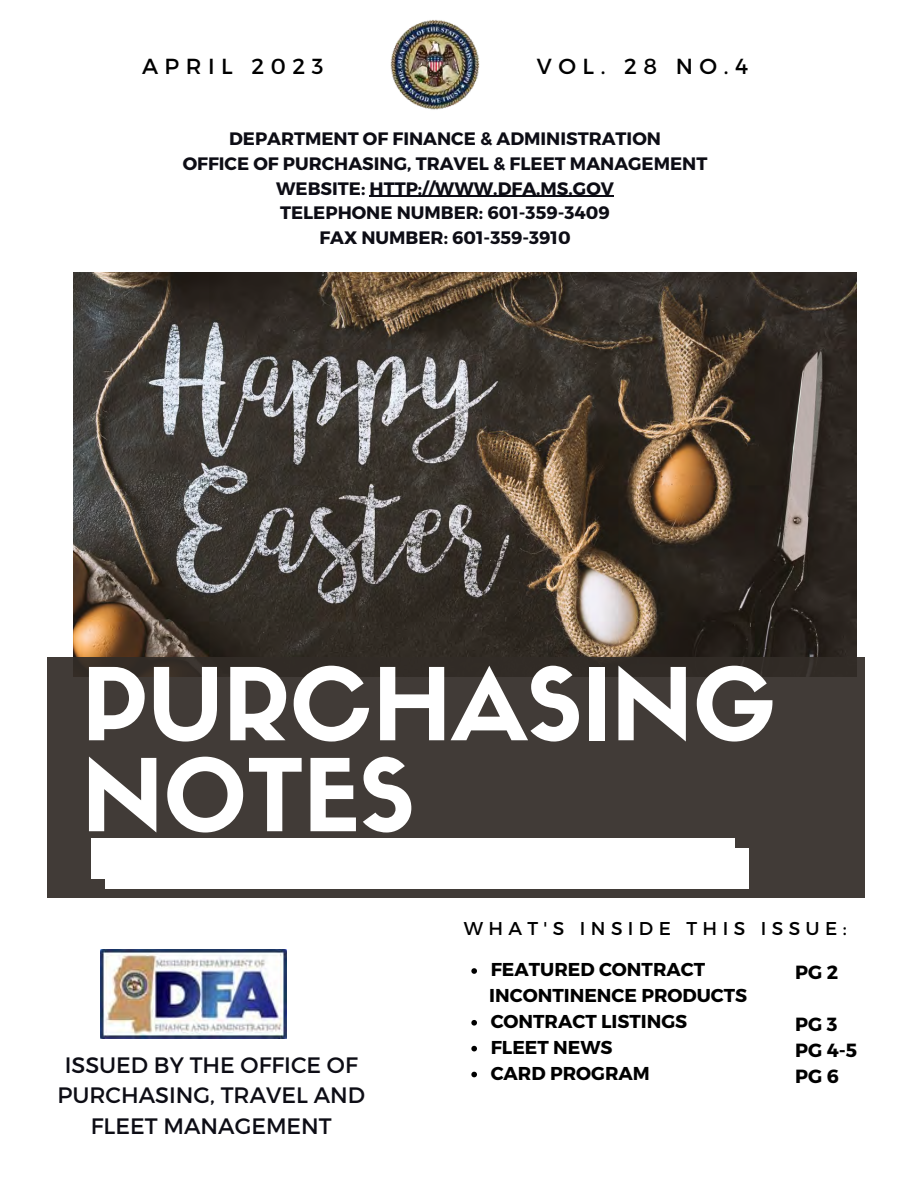
<style>
.page{position:relative;width:918px;height:1188px;background:#fff}
.page>*{position:absolute;margin:0;border:0;box-sizing:border-box;transform-origin:0 0}
.t1{font:98.4px/90.9px "Sifonn Basic";color:#fff}
.t2{font:22.35px/30.5px "Montserrat";color:#0d0d15;text-align:center}
.t3{font:21.75px "Montserrat";letter-spacing:.3em;color:#000}
.t4{font:700 19.05px/25.8px "Montserrat";color:#000}
.t5{font:700 18.6px/25.8px "Montserrat";color:#000}
.t6{font:18.6px "Montserrat";letter-spacing:.29em;color:#000}
.t7{font:700 18px/24.8px "Montserrat";color:#0d0d15;text-align:center}
</style>
<div class="page">
<img style="left:74px;top:273px;width:783px;height:384px">
<img style="left:391px;top:20px;width:88px;height:90px">
<div style="left:47px;top:657px;width:818px;height:241px;background:linear-gradient(to bottom,#3c3632,#443e3a)"></div>
<img style="left:100px;top:950px;width:186px;height:88px">
<div style="left:92px;top:838px;width:643px;height:40px;background:#fff"></div>
<div style="left:105px;top:849px;width:643px;height:40px;background:#fff"></div>
<hr style="left:370px;top:196px;width:244px;height:1px;background:#0d0d15">
<svg style="left:471px;top:968px;width:6px;height:6px"></svg>
<svg style="left:471px;top:1020px;width:6px;height:6px"></svg>
<svg style="left:471px;top:1046px;width:6px;height:5px"></svg>
<svg style="left:471px;top:1072px;width:6px;height:5px"></svg>
<p class="t3" style="left:142px;top:52px;width:183px">APRIL 2023</p>
<p class="t3" style="left:537px;top:52px;width:213px">VOL. 28 NO.4</p>
<p class="t7" style="left:183px;top:125px;width:526px">DEPARTMENT OF FINANCE &amp; ADMINISTRATION<br>OFFICE OF PURCHASING, TRAVEL &amp; FLEET MANAGEMENT WEBSITE: HTTP://WWW.DFA.MS.GOV<br>TELEPHONE NUMBER: 601-359-3409<br>FAX NUMBER: 601-359-3910</p>
<h1 class="t1" style="left:82px;top:670px;width:696px">PURCHASING<br>NOTES</h1>
<p class="t2" style="left:57px;top:1049px;width:309px">ISSUED BY THE OFFICE OF<br>PURCHASING, TRAVEL AND<br>FLEET MANAGEMENT</p>
<p class="t6" style="left:464px;top:917px;width:384px">WHAT'S INSIDE THIS ISSUE:</p>
<p class="t5" style="left:491px;top:956px;width:216px">FEATURED CONTRACT</p>
<p class="t5" style="left:491px;top:1007px;width:198px">CONTRACT LISTINGS<br>FLEET NEWS<br>CARD PROGRAM</p>
<p class="t5" style="left:489px;top:982px;width:260px">INCONTINENCE PRODUCTS</p>
<p class="t4" style="left:795px;top:959px;width:44px">PG 2</p>
<p class="t4" style="left:795px;top:1011px;width:64px">PG 3<br>PG 4-5<br>PG 6</p>
</div>
